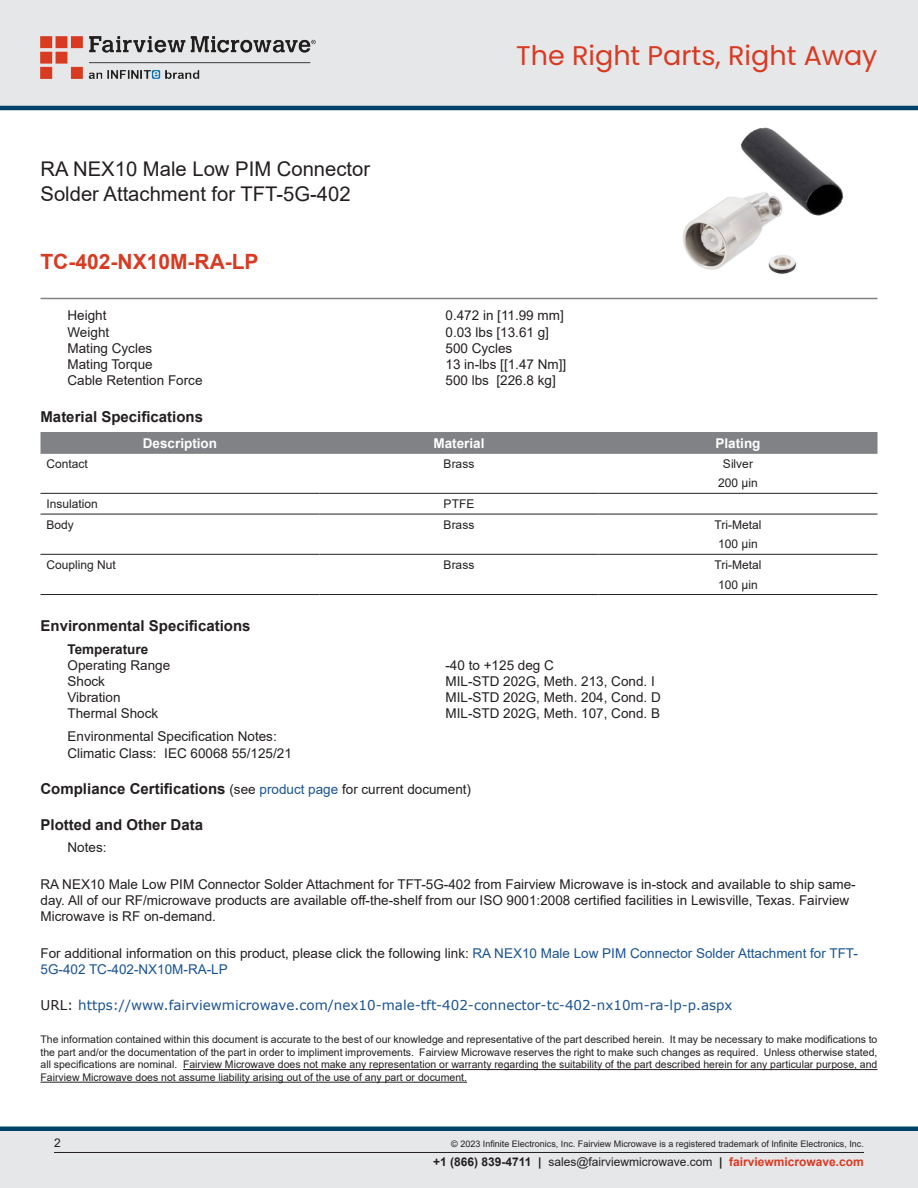
<style>
.page{position:relative;width:918px;height:1188px;background:#fff}
.page>*{position:absolute;margin:0;border:0;box-sizing:border-box;transform-origin:0 0}
.t1{font:27px "Poppins";color:#d83a22}
.Branded_Part_No{font:700 21px "Arial";color:#d83a22}
.Web_Description_Para{font:20.25px/24.3px "Arial";color:#231f20}
.Head1_for_Compliance{font:700 15px "Arial";color:#231f20}
.Head1{font:700 15px "Arial";color:#231f20}
.Specs_Para{font:13.5px "Arial";color:#231f20}
.Web_Description_Para-2{font:13.5px/16.2px "Arial";color:#231f20}
.Web_Description_Para-3{font:13.5px/16.2px "Arial";color:#1a5392}
.URL_para{font:13.5px "Verdana";color:#1a5392}
.Specs_Notes_Para{font:13.5px/16.2px "Arial";color:#231f20}
.Table_Header{font:700 13.5px "Arial";color:#fff}
.Head2_after_Head1{font:700 13.5px "Arial";color:#231f20}
.Table_Body_Left{font:12px "Arial";color:#231f20}
.Table_Body{font:12px "Arial";color:#231f20}
.t2{font:10.5px/12.6px "Arial";color:#231f20;text-align:justify}
.Copyright_disclaimer{font:9px "Arial";color:#231f20}
.s1{font-weight:400;font-size:13.5px}
.s2{font-weight:400;font-size:13.5px;color:#1a5392}
.s3{color:#231f20}
.s4{font-weight:700}
.s5{font-weight:700;color:#d83a22}
</style>
<div class="page">
<div style="left:0;top:1131px;width:918px;height:57px;background:#e6e7e9"></div>
<div style="left:0;top:1126px;width:918px;height:5px;background:#004268"></div>
<div style="left:0;top:0;width:918px;height:108px;background:#e6e7e9"></div>
<hr style="left:0;top:106px;width:918px;height:4px;background:#004268">
<img style="left:40px;top:36px;width:276px;height:42px">
<hr style="left:54px;top:1152px;width:810px;height:1px;background:#231f20">
<hr style="left:40px;top:298px;width:838px;height:1px;background:#808285">
<img style="left:683px;top:127px;width:161px;height:147px">
<hr style="left:183px;top:1069px;width:694px;height:1px;background:#231f20">
<hr style="left:40px;top:1082px;width:427px;height:1px;background:#231f20">
<div style="left:40px;top:432px;width:838px;height:22px;background:#808285"></div>
<hr style="left:40px;top:493px;width:280px;height:1px;background:#231f20">
<hr style="left:320px;top:493px;width:278px;height:1px;background:#231f20">
<hr style="left:598px;top:493px;width:280px;height:1px;background:#231f20">
<hr style="left:40px;top:514px;width:280px;height:1px;background:#231f20">
<hr style="left:320px;top:514px;width:278px;height:1px;background:#231f20">
<hr style="left:598px;top:514px;width:280px;height:1px;background:#231f20">
<hr style="left:40px;top:554px;width:280px;height:1px;background:#231f20">
<hr style="left:320px;top:554px;width:278px;height:1px;background:#231f20">
<hr style="left:598px;top:554px;width:280px;height:1px;background:#231f20">
<hr style="left:40px;top:594px;width:280px;height:1px;background:#231f20">
<hr style="left:320px;top:594px;width:278px;height:1px;background:#231f20">
<hr style="left:598px;top:594px;width:280px;height:1px;background:#231f20">
<h1 class="Web_Description_Para" style="left:40px;top:157px;width:331px">RA NEX10 Male Low PIM Connector<br>Solder Attachment for TFT-5G-402</h1>
<p class="Branded_Part_No" style="left:40px;top:247px;width:220px">TC-402-NX10M-RA-LP</p>
<h1 class="t1" style="left:516px;top:40px;width:363px">The Right Parts, Right Away</h1>
<p class="Specs_Para" style="left:68px;top:306px;width:41px">Height</p>
<p class="Specs_Para" style="left:446px;top:306px;width:120px">0.472 in [11.99 mm]</p>
<p class="Specs_Para" style="left:68px;top:322px;width:43px">Weight</p>
<p class="Specs_Para" style="left:446px;top:322px;width:105px">0.03 lbs [13.61 g]</p>
<p class="Specs_Para" style="left:68px;top:339px;width:86px">Mating Cycles</p>
<p class="Specs_Para" style="left:446px;top:339px;width:68px">500 Cycles</p>
<p class="Specs_Para" style="left:68px;top:355px;width:87px">Mating Torque</p>
<p class="Specs_Para" style="left:446px;top:355px;width:122px">13 in-lbs [[1.47 Nm]]</p>
<p class="Specs_Para" style="left:68px;top:371px;width:137px">Cable Retention Force</p>
<p class="Specs_Para" style="left:446px;top:371px;width:112px">500 lbs [226.8 kg]</p>
<p class="Head1" style="left:40px;top:406px;width:164px">Material Specifications</p>
<p class="Table_Header" style="left:143px;top:434px;width:76px">Description</p>
<p class="Table_Header" style="left:433px;top:434px;width:53px">Material</p>
<p class="Table_Header" style="left:715px;top:434px;width:47px">Plating</p>
<p class="Table_Body_Left" style="left:46px;top:455px;width:43px">Contact</p>
<p class="Table_Body" style="left:444px;top:455px;width:32px">Brass</p>
<p class="Table_Body" style="left:723px;top:455px;width:31px">Silver</p>
<p class="Table_Body" style="left:718px;top:475px;width:41px">200 µin</p>
<p class="Table_Body_Left" style="left:46px;top:496px;width:53px">Insulation</p>
<p class="Table_Body" style="left:444px;top:496px;width:32px">PTFE</p>
<p class="Table_Body_Left" style="left:46px;top:516px;width:29px">Body</p>
<p class="Table_Body" style="left:444px;top:516px;width:32px">Brass</p>
<p class="Table_Body" style="left:715px;top:516px;width:48px">Tri-Metal</p>
<p class="Table_Body" style="left:718px;top:536px;width:41px">100 µin</p>
<p class="Table_Body_Left" style="left:46px;top:557px;width:71px">Coupling Nut</p>
<p class="Table_Body" style="left:444px;top:557px;width:32px">Brass</p>
<p class="Table_Body" style="left:715px;top:557px;width:48px">Tri-Metal</p>
<p class="Table_Body" style="left:718px;top:576px;width:41px">100 µin</p>
<p class="Head1" style="left:40px;top:615px;width:212px">Environmental Specifications</p>
<p class="Head2_after_Head1" style="left:68px;top:639px;width:82px">Temperature</p>
<p class="Specs_Para" style="left:68px;top:656px;width:104px">Operating Range</p>
<p class="Specs_Para" style="left:446px;top:656px;width:110px">-40 to +125 deg C</p>
<p class="Specs_Para" style="left:68px;top:672px;width:39px">Shock</p>
<p class="Specs_Para" style="left:446px;top:672px;width:211px">MIL-STD 202G, Meth. 213, Cond. I</p>
<p class="Specs_Para" style="left:68px;top:688px;width:55px">Vibration</p>
<p class="Specs_Para" style="left:446px;top:688px;width:217px">MIL-STD 202G, Meth. 204, Cond. D</p>
<p class="Specs_Para" style="left:68px;top:704px;width:92px">Thermal Shock</p>
<p class="Specs_Para" style="left:446px;top:704px;width:216px">MIL-STD 202G, Meth. 107, Cond. B</p>
<p class="Specs_Notes_Para" style="left:68px;top:728px;width:226px">Environmental Specification Notes:<br>Climatic Class: IEC 60068 55/125/21</p>
<p class="Head1_for_Compliance" style="left:40px;top:778px;width:432px">Compliance Certifications <span class="s1">(see</span> <span class="s2">product page</span> <span class="s1">for current document)</span></p>
<p class="Head1_for_Compliance" style="left:40px;top:814px;width:164px">Plotted and Other Data</p>
<p class="Specs_Notes_Para" style="left:68px;top:840px;width:41px">Notes:</p>
<h1 class="Web_Description_Para-2" style="left:40px;top:876px;width:817px">RA NEX10 Male Low PIM Connector Solder Attachment for TFT-5G-402 from Fairview Microwave is in-stock and available to ship same&shy;day. All of our RF/microwave products are available off-the-shelf from our ISO 9001:2008 certified facilities in Lewisville, Texas. Fairview<br>Microwave is RF on-demand.</h1>
<h1 class="Web_Description_Para-3" style="left:40px;top:945px;width:819px"><span class="s3">For additional information on this product, please click the following link:</span> RA NEX10 Male Low PIM Connector Solder Attachment for TFT-<br>5G-402 TC-402-NX10M-RA-LP</h1>
<p class="URL_para" style="left:40px;top:996px;width:694px"><span class="s3">URL:</span> https://www.fairviewmicrowave.com/nex10-male-tft-402-connector-tc-402-nx10m-ra-lp-p.aspx</p>
<p class="t2" style="left:40px;top:1033px;width:838px">The information contained within this document is accurate to the best of our knowledge and representative of the part described herein. It may be necessary to make modifications to the part and/or the documentation of the part in order to impliment improvements. Fairview Microwave reserves the right to make such changes as required. Unless otherwise stated, all specifications are nominal. Fairview Microwave does not make any representation or warranty regarding the suitability of the part described herein for any particular purpose, and Fairview Microwave does not assume liability arising out of the use of any part or document.</p>
<p class="Table_Body_Left" style="left:54px;top:1135px;width:8px">2</p>
<p class="Copyright_disclaimer" style="left:451px;top:1138px;width:414px">© 2023 Infinite Electronics, Inc. Fairview Microwave is a registered trademark of Infinite Electronics, Inc.</p>
<p class="Table_Body_Left" style="left:433px;top:1153px;width:432px"><span class="s4">+1 (866) 839-4711 |</span> sales@fairviewmicrowave.com <span class="s4">|</span> <span class="s5">fairviewmicrowave.com</span></p>
</div>
